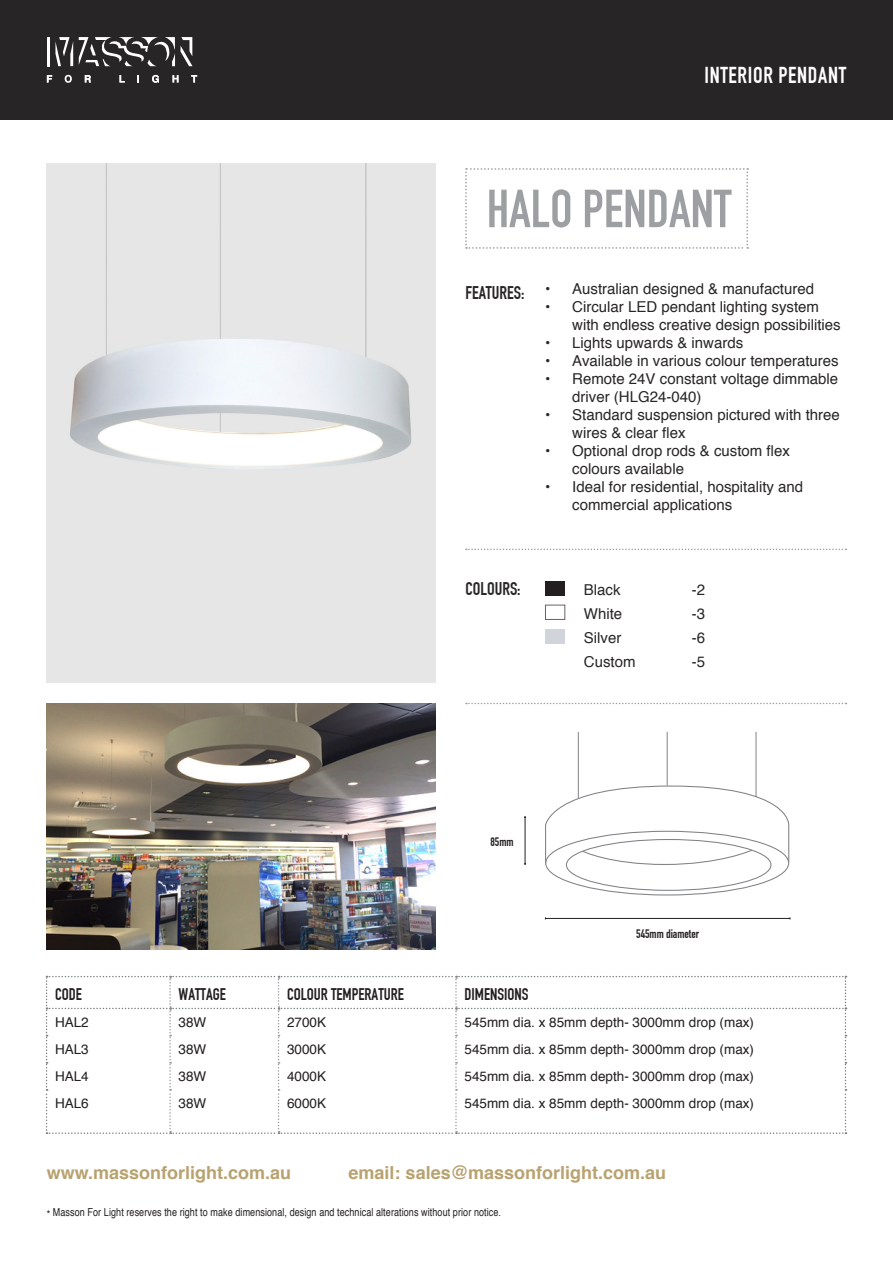
<style>
.page{position:relative;width:893px;height:1263px;background:#fff}
.page>*{position:absolute;margin:0;border:0;box-sizing:border-box;transform-origin:0 0}
.t1{font:52.65px "DIN Engschrift";color:#9d9fa2}
.t2{font:22.5px "DIN Engschrift";letter-spacing:.03em;color:#fff}
.t3{font:700 18px "Helvetica";color:#b8a26f}
.t4{font:18px "DIN Engschrift";color:#282526}
.t5{font:16.5px "DIN Engschrift";color:#231f20}
.t6{font:15px/18px "Helvetica";color:#282526}
.t7{font:13.5px "Helvetica";color:#231f20}
.t8{font:12px "DIN Engschrift";color:#231f20}
.t9{font:10.95px "Helvetica";letter-spacing:.01em;color:#231f20;scale:.82 1}
</style>
<div class="page">
<div style="left:0;top:0;width:893px;height:119px;background:#282526"></div>
<hr style="left:47px;top:37px;width:2px;height:29px;background:#fff">
<svg style="left:55px;top:37px;width:18px;height:29px"></svg>
<svg style="left:79px;top:37px;width:113px;height:29px"></svg>
<svg style="left:47px;top:75px;width:5px;height:8px"></svg>
<svg style="left:65px;top:75px;width:7px;height:8px"></svg>
<svg style="left:85px;top:75px;width:6px;height:8px"></svg>
<svg style="left:119px;top:75px;width:6px;height:8px"></svg>
<svg style="left:137px;top:75px;width:2px;height:8px"></svg>
<svg style="left:152px;top:75px;width:7px;height:8px"></svg>
<svg style="left:172px;top:75px;width:7px;height:8px"></svg>
<svg style="left:191px;top:75px;width:6px;height:8px"></svg>
<svg style="left:465px;top:168px;width:283px;height:81px"></svg>
<img style="left:47px;top:163px;width:388px;height:519px">
<svg style="left:466px;top:549px;width:380px;height:1px"></svg>
<svg style="left:466px;top:703px;width:380px;height:1px"></svg>
<svg style="left:46px;top:976px;width:800px;height:158px"></svg>
<div style="left:545px;top:605px;width:20px;height:15px;background:#fff;border:1px solid #6b6360"></div>
<div style="left:545px;top:581px;width:20px;height:14px;background:#231f20"></div>
<div style="left:545px;top:629px;width:20px;height:14px;background:#d1d5db"></div>
<hr style="left:545px;top:918px;width:245px;height:1px;background:#231f20">
<img style="left:47px;top:704px;width:388px;height:245px">
<svg style="left:545px;top:785px;width:245px;height:80px"></svg>
<hr style="left:578px;top:732px;width:1px;height:66px;background:#808285">
<hr style="left:667px;top:732px;width:1px;height:53px;background:#808285">
<hr style="left:756px;top:732px;width:1px;height:65px;background:#808285">
<hr style="left:525px;top:817px;width:1px;height:47px;background:#231f20">
<p class="t2" style="left:704px;top:62px;width:143px">INTERIOR PENDANT</p>
<p class="t1" style="left:487px;top:178px;width:246px">HALO PENDANT</p>
<p class="t4" style="left:465px;top:282px;width:61px">FEATURES:</p>
<p class="t6" style="left:545px;top:280px;width:270px">• Australian designed &amp; manufactured</p>
<p class="t6" style="left:572px;top:298px;width:270px;text-indent:-27px">• Circular LED pendant lighting system with endless creative design possibilities</p>
<p class="t6" style="left:545px;top:334px;width:199px">• Lights upwards &amp; inwards</p>
<p class="t6" style="left:545px;top:352px;width:295px">• Available in various colour temperatures</p>
<p class="t6" style="left:572px;top:370px;width:267px;text-indent:-27px">• Remote 24V constant voltage dimmable driver (HLG24-040)</p>
<p class="t6" style="left:572px;top:406px;width:269px;text-indent:-27px">• Standard suspension pictured with three wires &amp; clear flex</p>
<p class="t6" style="left:572px;top:442px;width:219px;text-indent:-27px">• Optional drop rods &amp; custom flex colours available</p>
<p class="t6" style="left:572px;top:478px;width:232px;text-indent:-27px">• Ideal for residential, hospitality and commercial applications</p>
<p class="t4" style="left:465px;top:578px;width:57px">COLOURS:</p>
<p class="t6" style="left:584px;top:581px;width:38px">Black</p>
<p class="t6" style="left:692px;top:581px;width:15px">-2</p>
<p class="t6" style="left:584px;top:605px;width:40px">White</p>
<p class="t6" style="left:692px;top:605px;width:15px">-3</p>
<p class="t6" style="left:584px;top:629px;width:39px">Silver</p>
<p class="t6" style="left:692px;top:629px;width:15px">-6</p>
<p class="t6" style="left:584px;top:653px;width:53px">Custom</p>
<p class="t6" style="left:692px;top:653px;width:15px">-5</p>
<p class="t8" style="left:490px;top:835px;width:25px">85mm</p>
<p class="t8" style="left:636px;top:927px;width:64px">545mm diameter</p>
<p class="t5" style="left:55px;top:984px;width:28px">CODE</p>
<p class="t5" style="left:179px;top:984px;width:49px">WATTAGE</p>
<p class="t5" style="left:287px;top:984px;width:118px">COLOUR TEMPERATURE</p>
<p class="t5" style="left:464px;top:984px;width:66px">DIMENSIONS</p>
<p class="t7" style="left:55px;top:1012px;width:35px">HAL2</p>
<p class="t7" style="left:179px;top:1012px;width:29px">38W</p>
<p class="t7" style="left:287px;top:1012px;width:41px">2700K</p>
<p class="t7" style="left:464px;top:1012px;width:291px">545mm dia. x 85mm depth- 3000mm drop (max)</p>
<p class="t7" style="left:55px;top:1039px;width:35px">HAL3</p>
<p class="t7" style="left:179px;top:1039px;width:29px">38W</p>
<p class="t7" style="left:287px;top:1039px;width:41px">3000K</p>
<p class="t7" style="left:464px;top:1039px;width:291px">545mm dia. x 85mm depth- 3000mm drop (max)</p>
<p class="t7" style="left:55px;top:1066px;width:35px">HAL4</p>
<p class="t7" style="left:179px;top:1066px;width:29px">38W</p>
<p class="t7" style="left:287px;top:1066px;width:41px">4000K</p>
<p class="t7" style="left:464px;top:1066px;width:291px">545mm dia. x 85mm depth- 3000mm drop (max)</p>
<p class="t7" style="left:55px;top:1093px;width:35px">HAL6</p>
<p class="t7" style="left:179px;top:1093px;width:29px">38W</p>
<p class="t7" style="left:287px;top:1093px;width:41px">6000K</p>
<p class="t7" style="left:464px;top:1093px;width:291px">545mm dia. x 85mm depth- 3000mm drop (max)</p>
<p class="t3" style="left:349px;top:1158px;width:319px">email: sales@massonforlight.com.au</p>
<p class="t9" style="left:47px;top:1204px;width:555px">* Masson For Light reserves the right to make dimensional, design and technical alterations without prior notice.</p>
<p class="t3" style="left:47px;top:1158px;width:246px">www.massonforlight.com.au</p>
</div>
